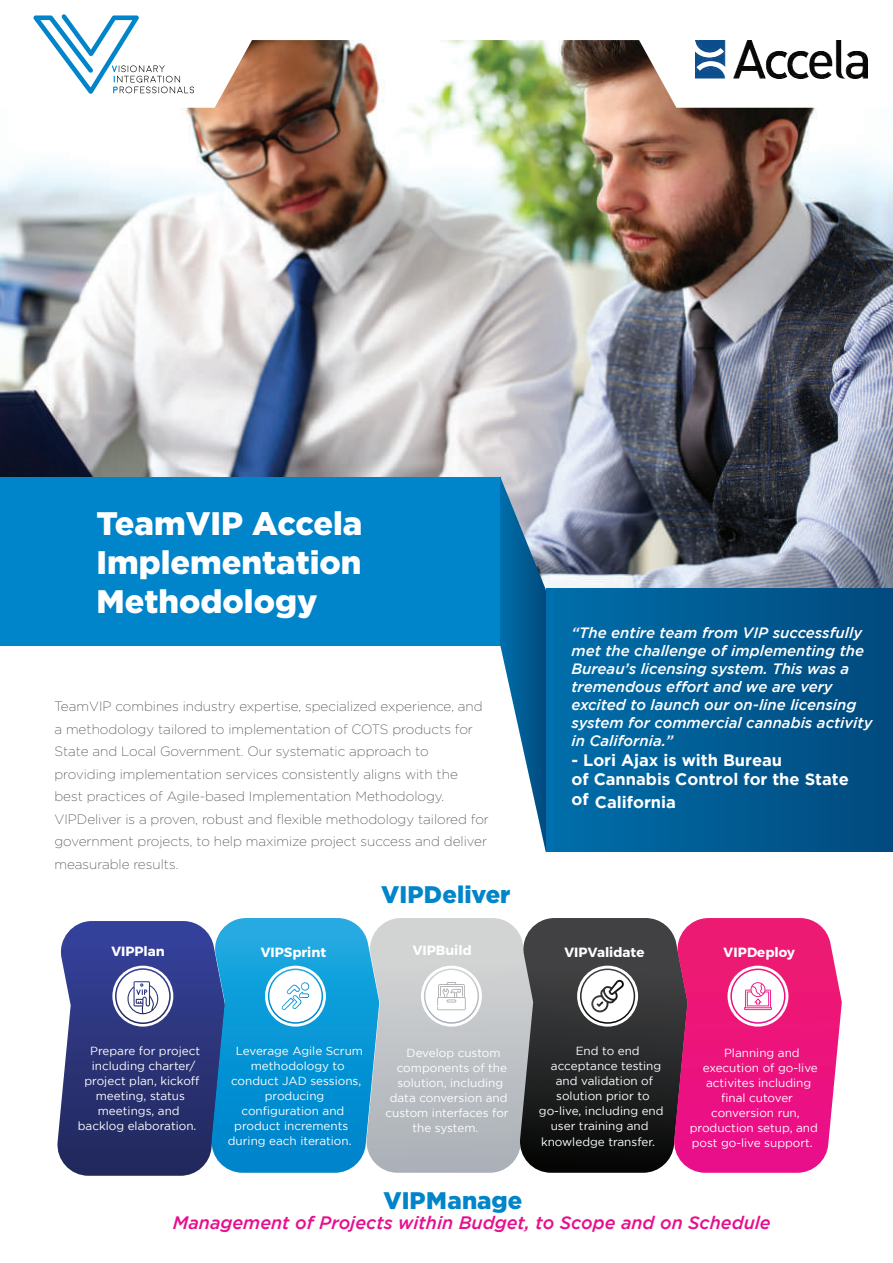
<style>
.page{position:relative;width:893px;height:1263px;background:#fff}
.page>*{position:absolute;margin:0;border:0;box-sizing:border-box;transform-origin:0 0}
.t1{font:900 32.55px/39.2px "Gotham";color:#fff;text-align:justify}
.t2{font:900 24px "Gotham";color:#0084ca}
.t3{font:italic 500 18px "Gotham";color:#e80e8e}
.t4{font:700 16.5px/19.8px "Gotham";color:#fff}
.t5{font:italic 500 15px/18px "Gotham";color:#fff}
.t6{font:200 13.5px/22.5px "Gotham";color:#3e3e3f}
.t7{font:700 13.35px "Montserrat";color:#fff}
.t8{font:11.7px "Gotham";color:#fff}
</style>
<div class="page">
<img style="left:1px;top:108px;width:892px;height:481px">
<div style="left:546px;top:589px;width:347px;height:263px;background:linear-gradient(to right,#006fab,#014a7d)"></div>
<img style="left:187px;top:40px;width:681px;height:68px">
<svg style="left:33px;top:14px;width:161px;height:80px"></svg>
<img style="left:695px;top:40px;width:172px;height:39px">
<div style="left:0;top:478px;width:500px;height:168px;background:#0084ca"></div>
<svg style="left:500px;top:476px;width:46px;height:377px"></svg>
<svg style="left:57px;top:918px;width:785px;height:258px;background:#796e99"></svg>
<h1 class="t1" style="left:96px;top:503px;width:268px">TeamVIP Accela Implementation Methodology</h1>
<p class="t6" style="left:54px;top:695px;width:436px">TeamVIP combines industry expertise, specialized experience, and a methodology tailored to implementation of COTS products for State and Local Government. Our systematic approach to providing implementation services consistently aligns with the best practices of Agile-based Implementation Methodology.<br>VIPDeliver is a proven, robust and flexible methodology tailored for government projects, to help maximize project success and deliver measurable results.</p>
<p class="t7" style="left:111px;top:943px;width:55px">VIPPlan</p>
<p class="t7" style="left:261px;top:943px;width:67px">VIPSprint</p>
<h2 class="t2" style="left:381px;top:880px;width:131px">VIPDeliver</h2>
<p class="t7" style="left:413px;top:942px;width:61px">VIPBuild</p>
<p class="t5" style="left:571px;top:623px;width:302px">“The entire team from VIP successfully met the challenge of implementing the Bureau’s licensing system. This was a tremendous effort and we are very excited to launch our on-line licensing system for commercial cannabis activity in California.”</p>
<h3 class="t4" style="left:571px;top:749px;width:279px">- Lori Ajax is with Bureau<br>of Cannabis Control for the State of</h3>
<h3 class="t4" style="left:595px;top:792px;width:83px">California</h3>
<p class="t7" style="left:564px;top:943px;width:82px">VIPValidate</p>
<p class="t7" style="left:723px;top:943px;width:73px">VIPDeploy</p>
<p class="t8" style="left:90px;top:1044px;width:112px">Prepare for project</p>
<p class="t8" style="left:92px;top:1059px;width:105px">including charter/</p>
<p class="t8" style="left:84px;top:1074px;width:117px">project plan, kickoff</p>
<p class="t8" style="left:96px;top:1089px;width:91px">meeting, status</p>
<p class="t8" style="left:98px;top:1104px;width:83px">meetings, and</p>
<p class="t8" style="left:78px;top:1119px;width:120px">backlog elaboration.</p>
<p class="t8" style="left:236px;top:1044px;width:129px">Leverage Agile Scrum</p>
<p class="t8" style="left:251px;top:1059px;width:95px">methodology to</p>
<p class="t8" style="left:231px;top:1074px;width:132px">conduct JAD sessions,</p>
<p class="t8" style="left:265px;top:1089px;width:61px">producing</p>
<p class="t8" style="left:242px;top:1104px;width:104px">configuration and</p>
<p class="t8" style="left:234px;top:1119px;width:116px">product increments</p>
<p class="t8" style="left:228px;top:1134px;width:125px">during each iteration.</p>
<p class="t8" style="left:406px;top:1046px;width:96px">Develop custom</p>
<p class="t8" style="left:397px;top:1061px;width:112px">components of the</p>
<p class="t8" style="left:397px;top:1076px;width:107px">solution, including</p>
<p class="t8" style="left:390px;top:1091px;width:119px">data conversion and</p>
<p class="t8" style="left:385px;top:1106px;width:125px">custom interfaces for</p>
<p class="t8" style="left:412px;top:1121px;width:67px">the system.</p>
<h2 class="t2" style="left:384px;top:1186px;width:140px">VIPManage</h2>
<p class="t8" style="left:576px;top:1044px;width:65px">End to end</p>
<p class="t8" style="left:551px;top:1059px;width:112px">acceptance testing</p>
<p class="t8" style="left:556px;top:1074px;width:99px">and validation of</p>
<p class="t8" style="left:556px;top:1089px;width:95px">solution prior to</p>
<p class="t8" style="left:539px;top:1104px;width:126px">go-live, including end</p>
<p class="t8" style="left:551px;top:1119px;width:99px">user training and</p>
<p class="t8" style="left:541px;top:1135px;width:115px">knowledge transfer.</p>
<p class="t8" style="left:724px;top:1046px;width:77px">Planning and</p>
<p class="t8" style="left:703px;top:1061px;width:117px">execution of go-live</p>
<p class="t8" style="left:706px;top:1076px;width:107px">activites including</p>
<p class="t8" style="left:721px;top:1091px;width:73px">final cutover</p>
<p class="t8" style="left:711px;top:1106px;width:90px">conversion run,</p>
<p class="t8" style="left:690px;top:1121px;width:130px">production setup, and</p>
<p class="t8" style="left:692px;top:1136px;width:123px">post go-live support.</p>
<h3 class="t3" style="left:173px;top:1213px;width:599px">Management of Projects within Budget, to Scope and on Schedule</h3>
</div>
